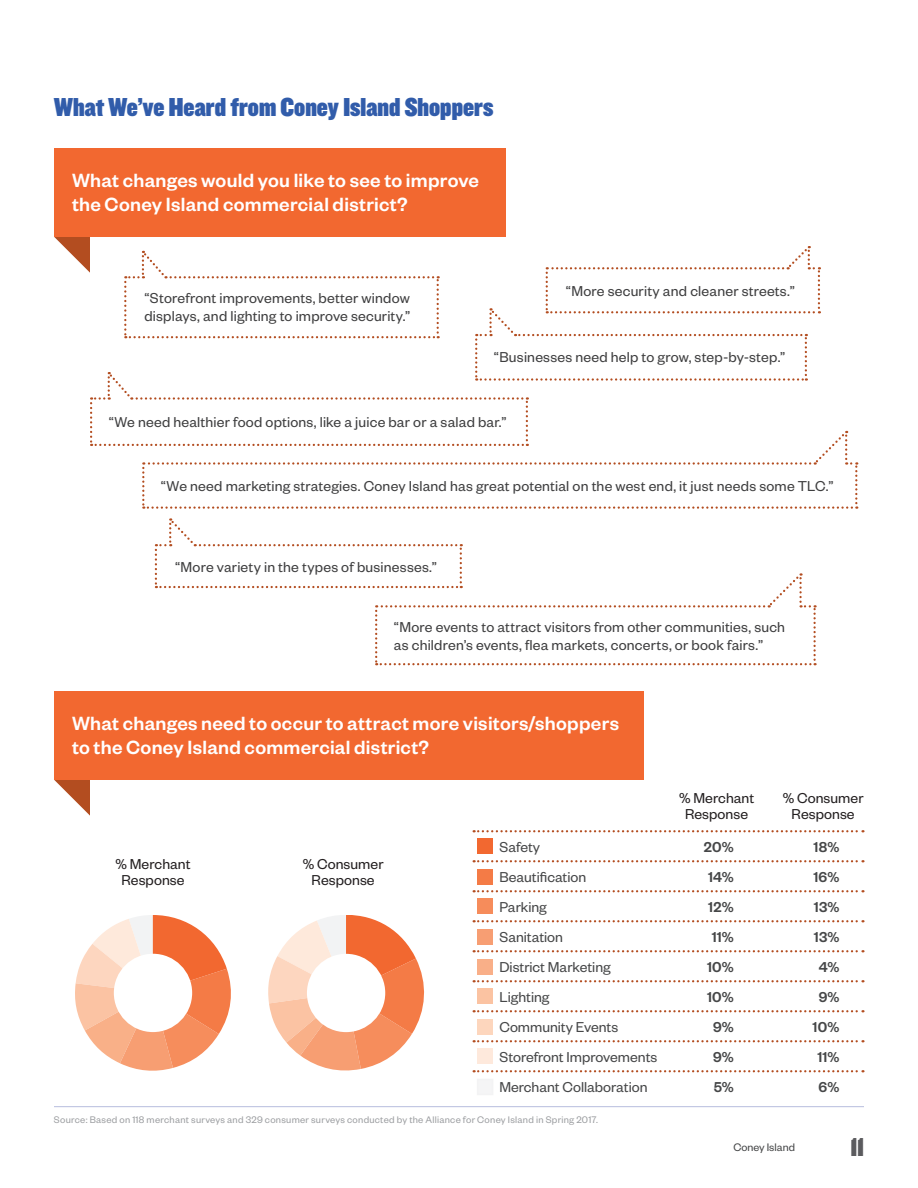
<style>
.page{position:relative;width:918px;height:1188px;background:#fff}
.page>*{position:absolute;margin:0;border:0;box-sizing:border-box;transform-origin:0 0}
.t1{font:27px "Knockout HTF90 Ultmt Welterwt";color:#315caa}
.t2{font:27px "Knockout HTF90 Ultmt Welterwt";color:#5b5b5e}
.Question_Box{font:500 21px/23.2px "Founders Grotesk";letter-spacing:.015em;color:#fff}
.t3{font:15.75px/18px "Founders Grotesk";letter-spacing:.015em;color:#3e3e3f}
.Legends___Piecharts{font:15.75px "Founders Grotesk";color:#464748}
.body_text{font:15.75px/16.5px "Founders Grotesk";letter-spacing:.005em;color:#231f20;text-align:center}
.Blist___Inline_10_5{font:500 15.75px "Founders Grotesk";letter-spacing:.015em;color:#464748}
.t4{font:12px "Founders Grotesk";color:#464748}
.BList___10_5_Alterna{font:10.5px "Founders Grotesk";letter-spacing:.025em;color:#9d9fa2}
</style>
<div class="page">
<div style="left:54px;top:148px;width:452px;height:89px;background:#f26830"></div>
<svg style="left:155px;top:518px;width:661px;height:147px"></svg>
<svg style="left:54px;top:237px;width:803px;height:272px"></svg>
<svg style="left:54px;top:780px;width:36px;height:36px"></svg>
<div style="left:54px;top:691px;width:590px;height:89px;background:#f26830"></div>
<div style="left:478px;top:869px;width:15px;height:15px;background:#f47b46"></div>
<div style="left:478px;top:899px;width:15px;height:15px;background:#f68c5b"></div>
<div style="left:478px;top:929px;width:15px;height:15px;background:#f79e73"></div>
<div style="left:478px;top:959px;width:15px;height:15px;background:#f9af88"></div>
<div style="left:478px;top:989px;width:15px;height:15px;background:#fbc3a2"></div>
<div style="left:477px;top:1019px;width:15px;height:15px;background:#fdd6bd"></div>
<div style="left:478px;top:1049px;width:15px;height:15px;background:#fee9dc"></div>
<div style="left:477px;top:1079px;width:16px;height:16px;background:#f5f5f6"></div>
<div style="left:477px;top:839px;width:15px;height:15px;background:#f26830"></div>
<svg style="left:474px;top:830px;width:389px;height:2px"></svg>
<svg style="left:474px;top:860px;width:389px;height:2px"></svg>
<svg style="left:474px;top:890px;width:389px;height:2px"></svg>
<svg style="left:474px;top:920px;width:389px;height:2px"></svg>
<svg style="left:474px;top:950px;width:389px;height:2px"></svg>
<svg style="left:474px;top:980px;width:389px;height:2px"></svg>
<svg style="left:474px;top:1010px;width:389px;height:2px"></svg>
<svg style="left:474px;top:1040px;width:389px;height:2px"></svg>
<svg style="left:474px;top:1070px;width:389px;height:2px"></svg>
<svg style="left:75px;top:915px;width:156px;height:156px"></svg>
<div style="left:114px;top:954px;width:78px;height:78px;background:#fff;border-radius:50%"></div>
<svg style="left:268px;top:915px;width:156px;height:156px"></svg>
<div style="left:307px;top:954px;width:78px;height:78px;background:#fff;border-radius:50%"></div>
<hr style="left:54px;top:1106px;width:810px;height:1px;background:#b7bdde">
<p class="t1" style="left:54px;top:93px;width:441px">What We’ve Heard from Coney Island Shoppers</p>
<p class="Question_Box" style="left:72px;top:168px;width:409px">What changes would you like to see to improve the Coney Island commercial district?</p>
<p class="t3" style="left:144px;top:288px;width:267px">“Storefront improvements, better window displays, and lighting to improve security.”</p>
<p class="t3" style="left:566px;top:281px;width:231px">“More security and cleaner streets.”</p>
<p class="t3" style="left:494px;top:348px;width:293px">“Businesses need help to grow, step-by-step.”</p>
<p class="t3" style="left:109px;top:412px;width:399px">“We need healthier food options, like a juice bar or a salad bar.”</p>
<p class="t3" style="left:161px;top:476px;width:674px">“We need marketing strategies. Coney Island has great potential on the west end, it just needs some TLC.”</p>
<p class="t3" style="left:175px;top:557px;width:263px">“More variety in the types of businesses.”</p>
<p class="t3" style="left:394px;top:617px;width:393px">“More events to attract visitors from other communities, such as children’s events, flea markets, concerts, or book fairs.”</p>
<p class="Question_Box" style="left:72px;top:711px;width:549px">What changes need to occur to attract more visitors/shoppers to the Coney Island commercial district?</p>
<p class="body_text" style="left:115px;top:854px;width:77px">% Merchant<br>Response</p>
<p class="body_text" style="left:303px;top:854px;width:82px">% Consumer<br>Response</p>
<p class="Legends___Piecharts" style="left:500px;top:837px;width:42px">Safety</p>
<p class="Legends___Piecharts" style="left:500px;top:867px;width:88px">Beautification</p>
<p class="Legends___Piecharts" style="left:500px;top:897px;width:49px">Parking</p>
<p class="Legends___Piecharts" style="left:500px;top:927px;width:65px">Sanitation</p>
<p class="Legends___Piecharts" style="left:500px;top:957px;width:113px">District Marketing</p>
<p class="Legends___Piecharts" style="left:500px;top:987px;width:51px">Lighting</p>
<p class="Legends___Piecharts" style="left:500px;top:1017px;width:120px">Community Events</p>
<p class="Legends___Piecharts" style="left:500px;top:1047px;width:159px">Storefront Improvements</p>
<p class="Legends___Piecharts" style="left:500px;top:1077px;width:150px">Merchant Collaboration</p>
<p class="BList___10_5_Alterna" style="left:54px;top:1113px;width:546px">Source: Based on 118 merchant surveys and 329 consumer surveys conducted by the Alliance for Coney Island in Spring 2017.</p>
<p class="body_text" style="left:679px;top:789px;width:77px">% Merchant<br>Response</p>
<p class="body_text" style="left:783px;top:789px;width:82px">% Consumer<br>Response</p>
<p class="Blist___Inline_10_5" style="left:704px;top:837px;width:32px">20%</p>
<p class="Blist___Inline_10_5" style="left:708px;top:867px;width:27px">14%</p>
<p class="Blist___Inline_10_5" style="left:708px;top:897px;width:27px">12%</p>
<p class="Blist___Inline_10_5" style="left:712px;top:927px;width:24px">11%</p>
<p class="Blist___Inline_10_5" style="left:707px;top:957px;width:28px">10%</p>
<p class="Blist___Inline_10_5" style="left:707px;top:987px;width:28px">10%</p>
<p class="Blist___Inline_10_5" style="left:713px;top:1017px;width:22px">9%</p>
<p class="Blist___Inline_10_5" style="left:713px;top:1047px;width:22px">9%</p>
<p class="Blist___Inline_10_5" style="left:714px;top:1077px;width:22px">5%</p>
<p class="Blist___Inline_10_5" style="left:814px;top:837px;width:27px">18%</p>
<p class="Blist___Inline_10_5" style="left:813px;top:867px;width:28px">16%</p>
<p class="Blist___Inline_10_5" style="left:814px;top:897px;width:27px">13%</p>
<p class="Blist___Inline_10_5" style="left:814px;top:927px;width:27px">13%</p>
<p class="Blist___Inline_10_5" style="left:819px;top:957px;width:22px">4%</p>
<p class="Blist___Inline_10_5" style="left:819px;top:987px;width:22px">9%</p>
<p class="Blist___Inline_10_5" style="left:813px;top:1017px;width:28px">10%</p>
<p class="Blist___Inline_10_5" style="left:817px;top:1047px;width:24px">11%</p>
<p class="Blist___Inline_10_5" style="left:819px;top:1077px;width:22px">6%</p>
<p class="t4" style="left:733px;top:1140px;width:63px">Coney Island</p>
<h1 class="t2" style="left:850px;top:1133px;width:15px">11</h1>
</div>
